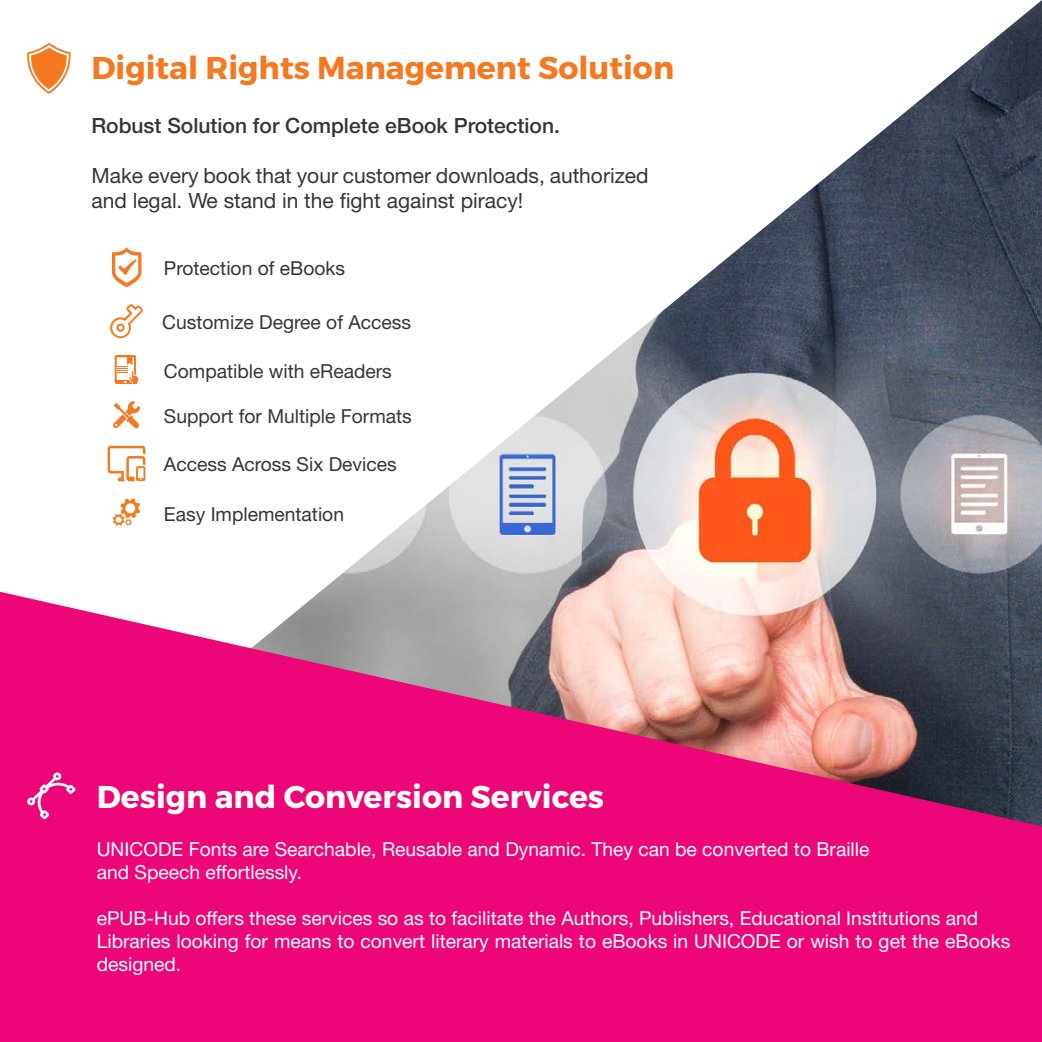
<style>
.page{position:relative;width:1042px;height:1042px;background:#fff}
.page>*{position:absolute;margin:0;border:0;box-sizing:border-box;transform-origin:0 0}
.t1{font:700 31.5px "Montserrat";color:#f47920}
.t2{font:700 31.5px "Montserrat";color:#fff}
.t3{font:21px/25.2px "Helvetica Neue";color:#353534}
.t4{font:500 21px "Helvetica Neue";color:#353534}
.t5{font:19.25px/23.1px "Helvetica Neue";color:#fff}
.t6{font:19.25px "Helvetica Neue";color:#353534}
.t7{font:19.25px "Helvetica Neue";color:#363635}
</style>
<div class="page">
<img style="left:131px;top:0;width:911px;height:592px">
<svg style="left:0;top:592px;width:1042px;height:450px;background:#d9297c"></svg>
<svg style="left:27px;top:43px;width:44px;height:51px"></svg>
<svg style="left:113px;top:498px;width:27px;height:28px"></svg>
<svg style="left:115px;top:355px;width:23px;height:29px"></svg>
<svg style="left:113px;top:401px;width:27px;height:27px"></svg>
<svg style="left:108px;top:446px;width:37px;height:35px"></svg>
<svg style="left:110px;top:304px;width:33px;height:34px"></svg>
<svg style="left:27px;top:772px;width:49px;height:47px;background:#ef308d"></svg>
<svg style="left:112px;top:247px;width:29px;height:40px"></svg>
<p class="t1" style="left:91px;top:48px;width:584px">Digital Rights Management Solution</p>
<p class="t4" style="left:91px;top:108px;width:470px">Robust Solution for Complete eBook Protection.</p>
<p class="t3" style="left:91px;top:164px;width:558px">Make every book that your customer downloads, authorized and legal. We stand in the fight against piracy!</p>
<p class="t6" style="left:164px;top:254px;width:183px">Protection of eBooks</p>
<p class="t6" style="left:162px;top:308px;width:250px">Customize Degree of Access</p>
<p class="t7" style="left:164px;top:357px;width:229px">Compatible with eReaders</p>
<p class="t7" style="left:164px;top:402px;width:249px">Support for Multiple Formats</p>
<p class="t6" style="left:164px;top:451px;width:234px">Access Across Six Devices</p>
<p class="t6" style="left:164px;top:500px;width:182px">Easy Implementation</p>
<p class="t2" style="left:97px;top:777px;width:509px">Design and Conversion Services</p>
<p class="t5" style="left:97px;top:838px;width:774px">UNICODE Fonts are Searchable, Reusable and Dynamic. They can be converted to Braille</p>
<p class="t5" style="left:97px;top:861px;width:207px">and Speech effortlessly.</p>
<p class="t5" style="left:97px;top:907px;width:883px">ePUB-Hub offers these services so as to facilitate the Authors, Publishers, Educational Institutions and</p>
<p class="t5" style="left:97px;top:931px;width:915px">Libraries looking for means to convert literary materials to eBooks in UNICODE or wish to get the eBooks designed.</p>
</div>
